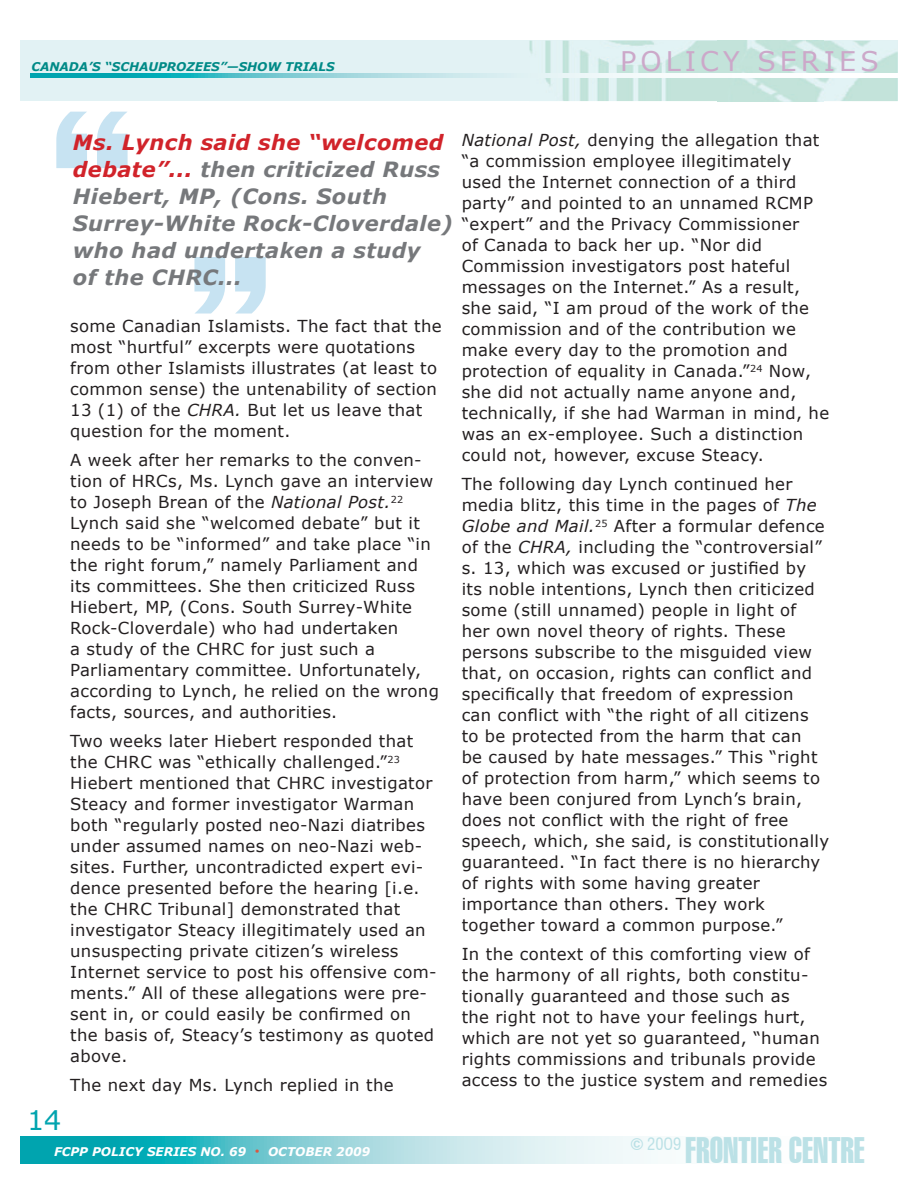
<style>
.page{position:relative;width:918px;height:1188px;background:#fff}
.page>*{position:absolute;margin:0;border:0;box-sizing:border-box;transform-origin:0 0}
.t1{font:204px "Swiss 921 BT Regular A";color:#c7e3f2}
.t2{font:36px "Swiss 911 BT Extra Compressed";color:#bbe1e6}
.t3{font:27px "Verdana";letter-spacing:.15em;color:#cca8c9}
.t4{font:27px "Verdana";color:#00a4af}
.t5{font:italic 700 21px/27px "Verdana";letter-spacing:.02em;color:#76787b}
.t6{font:16.5px/21px "Verdana";letter-spacing:.02em;color:#231f20}
.t7{font:condensed 16.5px "Swiss 721 BT";color:#bbe1e6}
.t8{font:italic 700 12px "Verdana";color:#fff}
.t9{font:italic 700 12px "Verdana";color:#008a87}
.s1{color:#d1232a}
.s2{font-style:italic}
.s3{font-weight:400;font-style:normal;font-size:9px;color:#d95842}
.s4{font-family:"Swiss 911 BT Extra Compressed";font-stretch:normal}
</style>
<div class="page">
<div style="left:20px;top:40px;width:878px;height:61px;background:#e2f2f4"></div>
<svg style="left:20px;top:1137px;width:638px;height:26px;background:#81d0d6"></svg>
<img style="left:529px;top:41px;width:189px;height:60px">
<img style="left:824px;top:41px;width:74px;height:60px">
<img style="left:718px;top:41px;width:106px;height:60px">
<svg style="left:31px;top:74px;width:867px;height:3px"></svg>
<p class="t9" style="left:31px;top:59px;width:305px">CANADA’S “SCHAUPROZEES”—SHOW TRIALS</p>
<h3 class="t3" style="left:620px;top:44px;width:260px">POLICY SERIES</h3>
<h1 class="t1" style="left:46px;top:61px;width:93px">“</h1>
<p class="t5" style="left:73px;top:128px;width:382px"><span class="s1">Ms. Lynch said she “welcomed debate”...</span> then criticized Russ<br>Hiebert, MP, (Cons. South<br>Surrey-White Rock-Cloverdale) who had undertaken a study<br>of the CHRC...</p>
<h1 class="t1" style="left:184px;top:207px;width:93px">”</h1>
<h3 class="t4" style="left:27px;top:1103px;width:36px">14</h3>
<p class="t6" style="left:70px;top:315px;width:373px">some Canadian Islamists. The fact that the most “hurtful” excerpts were quotations from other Islamists illustrates (at least to common sense) the untenability of section 13 (1) of the <span class="s2">CHRA.</span> But let us leave that question for the moment.</p>
<p class="t6" style="left:70px;top:449px;width:370px">A week after her remarks to the conven&shy;tion of HRCs, Ms. Lynch gave an interview to Joseph Brean of the <span class="s2">National Post.</span><sup>22<br></sup>Lynch said she “welcomed debate” but it needs to be “informed” and take place “in the right forum,” namely Parliament and its committees. She then criticized Russ Hiebert, MP, (Cons. South Surrey-White Rock-Cloverdale) who had undertaken<br>a study of the CHRC for just such a Parliamentary committee. Unfortunately, according to Lynch, he relied on the wrong facts, sources, and authorities.</p>
<p class="t6" style="left:70px;top:730px;width:368px">Two weeks later Hiebert responded that the CHRC was “ethically challenged.”<sup>23<br></sup>Hiebert mentioned that CHRC investigator Steacy and former investigator Warman both “regularly posted neo-Nazi diatribes under assumed names on neo-Nazi web&shy;sites. Further, uncontradicted expert evi&shy;dence presented before the hearing [i.e. the CHRC Tribunal] demonstrated that investigator Steacy illegitimately used an unsuspecting private citizen’s wireless Internet service to post his offensive com&shy;ments.” All of these allegations were pre&shy;sent in, or could easily be confirmed on the basis of, Steacy’s testimony as quoted above.</p>
<p class="t6" style="left:70px;top:1074px;width:325px">The next day Ms. Lynch replied in the</p>
<p class="t8" style="left:54px;top:1144px;width:318px">FCPP POLICY SERIES NO. 69 <span class="s3">•</span> OCTOBER 2009</p>
<p class="t6" style="left:462px;top:129px;width:369px"><span class="s2">National Post,</span> denying the allegation that “a commission employee illegitimately used the Internet connection of a third party” and pointed to an unnamed RCMP “expert” and the Privacy Commissioner<br>of Canada to back her up. “Nor did Commission investigators post hateful messages on the Internet.” As a result, she said, “I am proud of the work of the commission and of the contribution we make every day to the promotion and protection of equality in Canada.”<sup>24</sup> Now, she did not actually name anyone and, technically, if she had Warman in mind, he was an ex-employee. Such a distinction could not, however, excuse Steacy.</p>
<p class="t6" style="left:462px;top:473px;width:369px">The following day Lynch continued her media blitz, this time in the pages of <span class="s2">The Globe and Mail.</span><sup>25</sup> After a formular defence of the <span class="s2">CHRA,</span> including the “controversial” s. 13, which was excused or justified by its noble intentions, Lynch then criticized some (still unnamed) people in light of<br>her own novel theory of rights. These persons subscribe to the misguided view that, on occasion, rights can conflict and specifically that freedom of expression<br>can conflict with “the right of all citizens to be protected from the harm that can<br>be caused by hate messages.” This “right of protection from harm,” which seems to have been conjured from Lynch’s brain, does not conflict with the right of free speech, which, she said, is constitutionally guaranteed. “In fact there is no hierarchy of rights with some having greater importance than others. They work together toward a common purpose.”</p>
<p class="t6" style="left:462px;top:943px;width:367px">In the context of this comforting view of the harmony of all rights, both constitu&shy;tionally guaranteed and those such as<br>the right not to have your feelings hurt, which are not yet so guaranteed, “human rights commissions and tribunals provide access to the justice system and remedies</p>
<h2 class="t2" style="left:685px;top:1130px;width:181px">FRONTIER CENTRE</h2>
<p class="t7" style="left:630px;top:1134px;width:53px"><span class="s4">©</span> 20O9</p>
</div>
